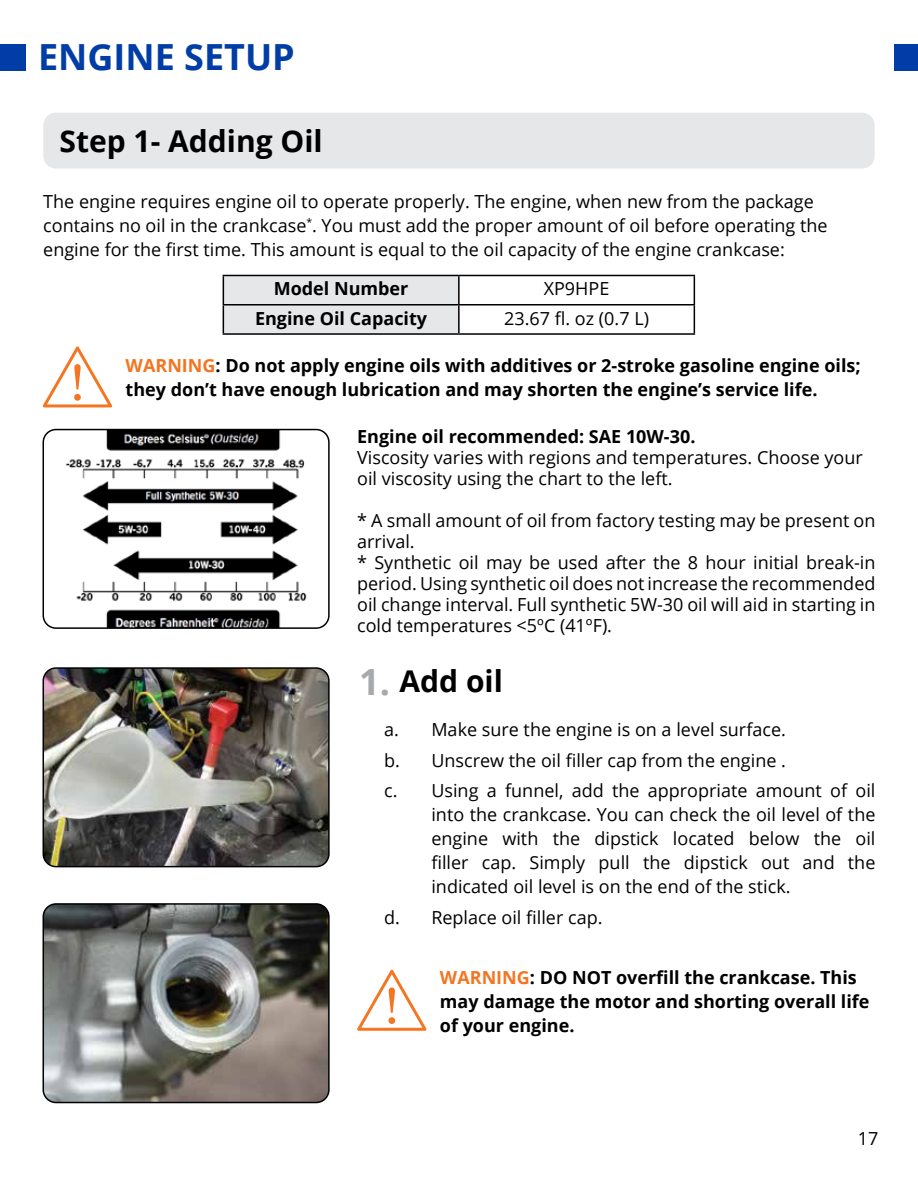
<style>
.page{position:relative;width:918px;height:1188px;background:#fff}
.page>*{position:absolute;margin:0;border:0;box-sizing:border-box;transform-origin:0 0}
.t1{font:700 36px "Open Sans";color:#003da6}
.t2{font:700 36px "Open Sans";color:#a7a9ac}
.t3{font:700 30px "Open Sans";color:#000}
.t4{font:18px/21px "Open Sans";color:#000}
.t5{font:700 18px/24px "Open Sans";color:#000}
.s1{color:#f47521}
</style>
<div class="page">
<div style="left:43px;top:113px;width:832px;height:56px;background:#e6e7e8;border-radius:13px"></div>
<div style="left:0;top:44px;width:26px;height:27px;background:#003da6"></div>
<img style="left:43px;top:668px;width:284px;height:199px">
<div style="left:43px;top:667px;width:287px;height:200px;border:2px solid #000;border-radius:13px"></div>
<img style="left:43px;top:904px;width:284px;height:199px">
<div style="left:43px;top:903px;width:287px;height:200px;border:2px solid #000;border-radius:13px"></div>
<div style="left:895px;top:44px;width:23px;height:27px;background:#003da6"></div>
<img style="left:43px;top:430px;width:284px;height:198px">
<div style="left:43px;top:429px;width:287px;height:200px;border:2px solid #000;border-radius:13px"></div>
<svg style="left:43px;top:346px;width:69px;height:61px"></svg>
<hr style="left:459px;top:275px;width:236px;height:1px;background:#000">
<hr style="left:458px;top:276px;width:2px;height:28px;background:#000">
<svg style="left:223px;top:275px;width:236px;height:58px;background:#d9dadb"></svg>
<hr style="left:459px;top:304px;width:236px;height:2px;background:#000">
<hr style="left:458px;top:306px;width:2px;height:27px;background:#000">
<svg style="left:694px;top:276px;width:1px;height:57px"></svg>
<hr style="left:223px;top:333px;width:236px;height:2px;background:#000">
<hr style="left:459px;top:333px;width:236px;height:2px;background:#000">
<svg style="left:357px;top:970px;width:70px;height:61px"></svg>
<h1 class="t1" style="left:38px;top:32px;width:258px">ENGINE SETUP</h1>
<h2 class="t3" style="left:60px;top:120px;width:265px">Step 1- Adding Oil</h2>
<p class="t4" style="left:43px;top:189px;width:786px;line-height:24px">The engine requires engine oil to operate properly. The engine, when new from the package contains no oil in the crankcase<sup>*</sup>. You must add the proper amount of oil before operating the engine for the first time. This amount is equal to the oil capacity of the engine crankcase:</p>
<p class="t5" style="left:274px;top:276px;width:136px">Model Number</p>
<p class="t4" style="left:544px;top:278px;width:67px">XP9HPE</p>
<p class="t5" style="left:255px;top:306px;width:174px">Engine Oil Capacity</p>
<p class="t4" style="left:504px;top:307px;width:146px">23.67 fl. oz (0.7 L)</p>
<p class="t5" style="left:126px;top:353px;width:737px"><span class="s1">WARNING</span>: Do not apply engine oils with additives or 2-stroke gasoline engine oils; they don’t have enough lubrication and may shorten the engine’s service life.</p>
<p class="t5" style="left:357px;top:424px;width:340px">Engine oil recommended: SAE 10W-30.</p>
<p class="t4" style="left:357px;top:446px;width:507px">Viscosity varies with regions and temperatures. Choose your oil viscosity using the chart to the left.</p>
<p class="t4" style="left:357px;top:509px;width:520px">* A small amount of oil from factory testing may be present on arrival.<br>* Synthetic oil may be used after the 8 hour initial break-in period. Using synthetic oil does not increase the recommended oil change interval. Full synthetic 5W-30 oil will aid in starting in cold temperatures &lt;5ºC (41ºF).</p>
<h1 class="t2" style="left:359px;top:656px;width:32px">1.</h1>
<h2 class="t3" style="left:400px;top:660px;width:105px">Add oil</h2>
<p class="t4" style="left:384px;top:714px;width:493px;line-height:30.8px">a. Make sure the engine is on a level surface.<br>b. Unscrew the oil filler cap from the engine .<br>c. Using a funnel, add the appropriate amount of oil</p>
<p class="t4" style="left:431px;top:802px;width:446px;line-height:24px;text-align:justify">into the crankcase. You can check the oil level of the engine with the dipstick located below the oil filler cap. Simply pull the dipstick out and the indicated oil level is on the end of the stick.</p>
<p class="t4" style="left:384px;top:907px;width:220px">d. Replace oil filler cap.</p>
<p class="t5" style="left:440px;top:965px;width:431px"><span class="s1">WARNING</span>: DO NOT overfill the crankcase. This may damage the motor and shorting overall life of your engine.</p>
<p class="t4" style="left:858px;top:1128px;width:22px">17</p>
</div>
